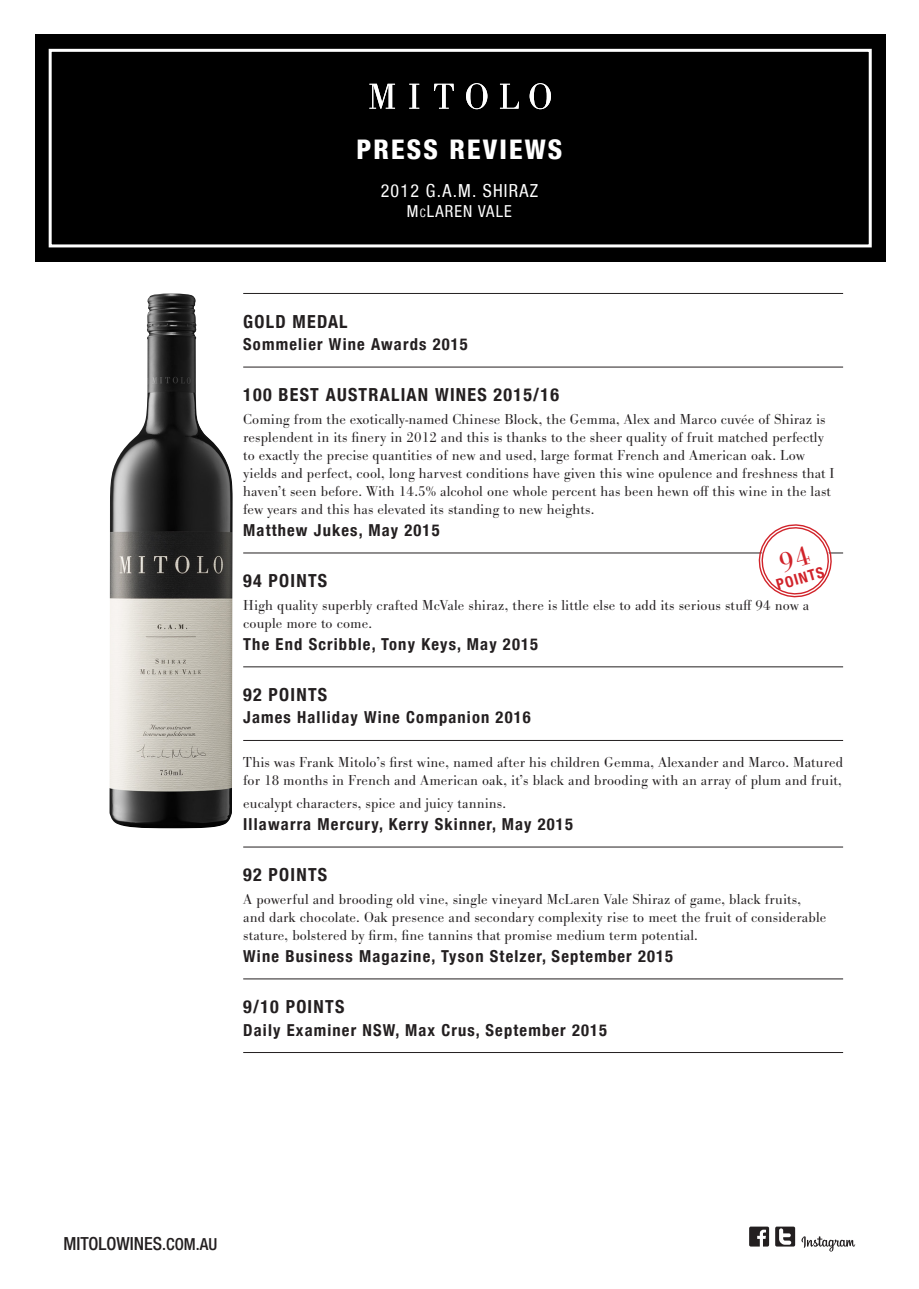
<style>
.page{position:relative;width:919px;height:1289px;background:#fff}
.page>*{position:absolute;margin:0;border:0;box-sizing:border-box;transform-origin:0 0}
.t1{font:800 condensed 27px "Helvetica Neue LT";letter-spacing:.08em;color:#fff}
.t2{font:700 condensed 18px "Helvetica Neue LT";letter-spacing:.07em;color:#231f20}
.t3{font:500 condensed 18px "Helvetica Neue LT";color:#231f20}
.t4{font:condensed 18px "Helvetica Neue LT";letter-spacing:.07em;color:#fff}
.t5{font:700 condensed 16.5px "Helvetica Neue LT";letter-spacing:.07em;color:#231f20}
.t6{font:condensed 16.5px "Helvetica Neue LT";letter-spacing:.07em;color:#fff}
.t7{font:700 condensed 15.15px "Helvetica Neue LT";color:#d1232a}
.t8{font:300 15px/18px "Bodoni Ant";letter-spacing:.01em;color:#231f20}
.s1{font-size:11.55px}
.s2{font-size:16.5px}
</style>
<div class="page">
<hr style="left:243px;top:293px;width:600px;height:1px;background:#231f20">
<hr style="left:243px;top:367px;width:600px;height:1px;background:#231f20">
<hr style="left:243px;top:552px;width:600px;height:1px;background:#231f20">
<hr style="left:243px;top:666px;width:600px;height:1px;background:#231f20">
<hr style="left:243px;top:740px;width:600px;height:1px;background:#231f20">
<hr style="left:243px;top:846px;width:600px;height:1px;background:#231f20">
<hr style="left:243px;top:978px;width:600px;height:1px;background:#231f20">
<hr style="left:243px;top:1052px;width:600px;height:1px;background:#231f20">
<div style="left:35px;top:35px;width:850px;height:227px;background:#000"></div>
<div style="left:49px;top:49px;width:822px;height:198px;background:#000;border:3px solid #fff"></div>
<svg style="left:369px;top:84px;width:26px;height:25px"></svg>
<svg style="left:409px;top:84px;width:10px;height:25px"></svg>
<svg style="left:434px;top:84px;width:20px;height:25px"></svg>
<svg style="left:466px;top:83px;width:21px;height:26px"></svg>
<svg style="left:500px;top:84px;width:19px;height:25px"></svg>
<svg style="left:529px;top:83px;width:22px;height:26px"></svg>
<svg style="left:801px;top:1236px;width:54px;height:15px"></svg>
<svg style="left:749px;top:1226px;width:20px;height:20px"></svg>
<svg style="left:775px;top:1226px;width:20px;height:20px"></svg>
<img style="left:109px;top:293px;width:124px;height:535px">
<svg style="left:755px;top:524px;width:80px;height:74px"></svg>
<p class="t1" style="left:356px;top:133px;width:207px">PRESS REVIEWS</p>
<p class="t4" style="left:380px;top:181px;width:159px">2012 G.A.M. SHIRAZ</p>
<p class="t6" style="left:407px;top:202px;width:106px">M<span class="s1">c</span>LAREN VALE</p>
<p class="t2" style="left:243px;top:310px;width:106px">GOLD MEDAL</p>
<p class="t5" style="left:243px;top:334px;width:226px">Sommelier Wine Awards 2015</p>
<p class="t2" style="left:243px;top:384px;width:317px">100 BEST AUSTRALIAN WINES 2015/16</p>
<p class="t8" style="left:243px;top:410px;width:592px">Coming from the exotically-named Chinese Block, the Gemma, Alex and Marco cuvée of Shiraz is resplendent in its finery in 2012 and this is thanks to the sheer quality of fruit matched perfectly to exactly the precise quantities of new and used, large format French and American oak. Low yields and perfect, cool, long harvest conditions have given this wine opulence and freshness that I haven’t seen before. With 14.5% alcohol one whole percent has been hewn off this wine in the last few years and this has elevated its standing to new heights.</p>
<p class="t5" style="left:243px;top:520px;width:198px">Matthew Jukes, May 2015</p>
<p class="t2" style="left:243px;top:570px;width:85px">94 POINTS</p>
<p class="t8" style="left:243px;top:596px;width:567px">High quality superbly crafted McVale shiraz, there is little else to add its serious stuff 94 now a couple more to come.</p>
<p class="t5" style="left:243px;top:634px;width:296px">The End Scribble, Tony Keys, May 2015</p>
<p class="t2" style="left:243px;top:684px;width:85px">92 POINTS</p>
<p class="t5" style="left:243px;top:707px;width:289px">James Halliday Wine Companion 2016</p>
<p class="t8" style="left:243px;top:754px;width:601px">This was Frank Mitolo’s first wine, named after his children Gemma, Alexander and Marco. Matured for 18 months in French and American oak, it’s black and brooding with an array of plum and fruit,</p>
<p class="t8" style="left:243px;top:794px;width:264px">eucalypt characters, spice and juicy tannins.</p>
<p class="t5" style="left:243px;top:814px;width:331px">Illawarra Mercury, Kerry Skinner, May 2015</p>
<p class="t2" style="left:243px;top:864px;width:85px">92 POINTS</p>
<p class="t8" style="left:243px;top:890px;width:584px">A powerful and brooding old vine, single vineyard McLaren Vale Shiraz of game, black fruits, and dark chocolate. Oak presence and secondary complexity rise to meet the fruit of considerable stature, bolstered by firm, fine tannins that promise medium term potential.</p>
<p class="t5" style="left:243px;top:946px;width:431px">Wine Business Magazine, Tyson Stelzer, September 2015</p>
<p class="t2" style="left:243px;top:995px;width:103px">9/10 POINTS</p>
<p class="t5" style="left:243px;top:1019px;width:365px">Daily Examiner NSW, Max Crus, September 2015</p>
<p class="t7" style="left:774px;top:576px;width:51px;rotate:-16deg">POINTS</p>
<p class="t3" style="left:64px;top:1232px;width:155px">MITOLOWINES<span class="s2">.COM.AU</span></p>
</div>
